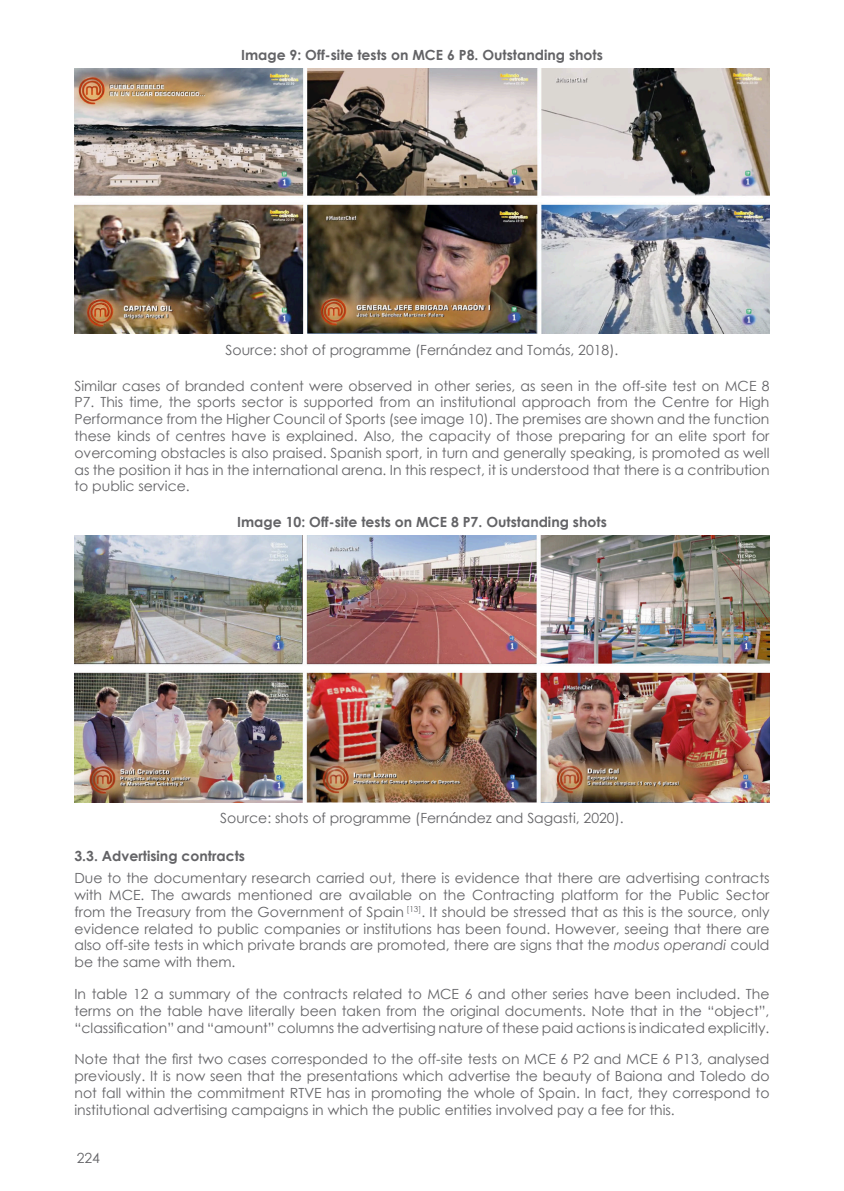
<style>
.page{position:relative;width:844px;height:1191px;background:#fff}
.page>*{position:absolute;margin:0;border:0;box-sizing:border-box;transform-origin:0 0}
.Cuerpo_Artículo{font:14px/16.8px "Century Gothic";color:#636366;text-align:justify}
.Pie_de_foto{font:14px "Century Gothic";color:#636366}
.Título_figuras{font:700 14px "Century Gothic";color:#636366}
.Sección_Artículo{font:700 14px "Century Gothic";color:#636366}
.s1{font-style:italic}
</style>
<div class="page">
<img style="left:74px;top:68px;width:695px;height:265px">
<img style="left:74px;top:536px;width:695px;height:266px">
<p class="Título_figuras" style="left:241px;top:44px;width:363px">Image 9: Off-site tests on MCE 6 P8. Outstanding shots</p>
<p class="Pie_de_foto" style="left:225px;top:340px;width:394px">Source: shot of programme (Fernández and Tomás, 2018).</p>
<p class="Cuerpo_Artículo" style="left:74px;top:377px;width:696px">Similar cases of branded content were observed in other series, as seen in the off-site test on MCE 8<br>P7. This time, the sports sector is supported from an institutional approach from the Centre for High Performance from the Higher Council of Sports (see image 10). The premises are shown and the function these kinds of centres have is explained. Also, the capacity of those preparing for an elite sport for overcoming obstacles is also praised. Spanish sport, in turn and generally speaking, is promoted as well as the position it has in the international arena. In this respect, it is understood that there is a contribution to public service.</p>
<p class="Título_figuras" style="left:237px;top:511px;width:371px">Image 10: Off-site tests on MCE 8 P7. Outstanding shots</p>
<p class="Pie_de_foto" style="left:220px;top:808px;width:405px">Source: shots of programme (Fernández and Sagasti, 2020).</p>
<p class="Sección_Artículo" style="left:74px;top:845px;width:172px">3.3. Advertising contracts</p>
<p class="Cuerpo_Artículo" style="left:74px;top:869px;width:696px">Due to the documentary research carried out, there is evidence that there are advertising contracts with MCE. The awards mentioned are available on the Contracting platform for the Public Sector from the Treasury from the Government of Spain <sup>[13]</sup>. It should be stressed that as this is the source, only evidence related to public companies or institutions has been found. However, seeing that there are also off-site tests in which private brands are promoted, there are signs that the <span class="s1">modus operandi</span> could be the same with them.</p>
<p class="Cuerpo_Artículo" style="left:74px;top:985px;width:696px">In table 12 a summary of the contracts related to MCE 6 and other series have been included. The terms on the table have literally been taken from the original documents. Note that in the “object”, “classification” and “amount” columns the advertising nature of these paid actions is indicated explicitly.</p>
<p class="Cuerpo_Artículo" style="left:74px;top:1050px;width:696px">Note that the first two cases corresponded to the off-site tests on MCE 6 P2 and MCE 6 P13, analysed previously. It is now seen that the presentations which advertise the beauty of Baiona and Toledo do not fall within the commitment RTVE has in promoting the whole of Spain. In fact, they correspond to institutional advertising campaigns in which the public entities involved pay a fee for this.</p>
<p class="Cuerpo_Artículo" style="left:77px;top:1149px;width:25px">224</p>
</div>
